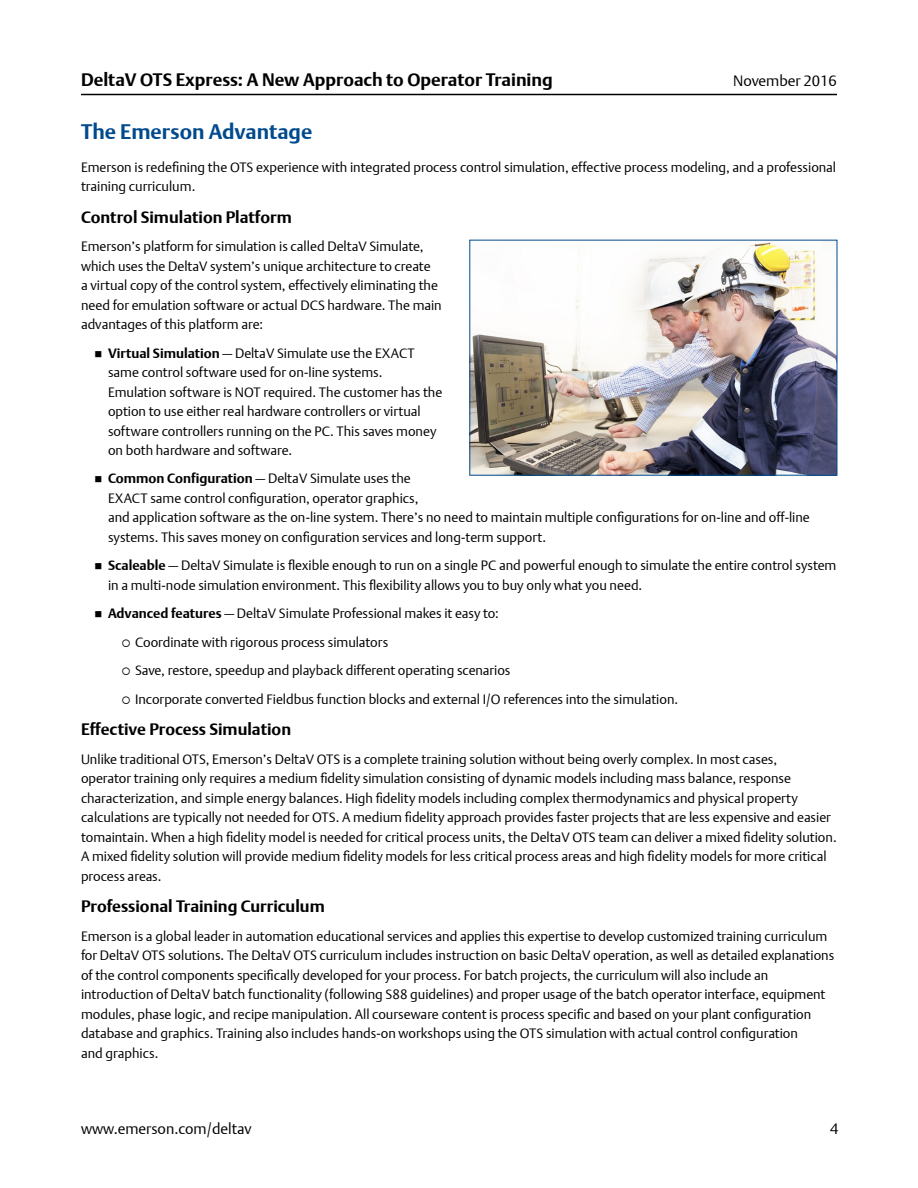
<style>
.page{position:relative;width:918px;height:1188px;background:#fff}
.page>*{position:absolute;margin:0;border:0;box-sizing:border-box;transform-origin:0 0}
.WP_-_Subhead_1{font:700 21px "DTL Argo T";color:#004a8d}
.t1{font:700 18px "DTL Argo T";color:#000}
.WP_-__Body_Text{font:700 16.5px "DTL Argo T";color:#000}
.WP_-_Subhead_2{font:700 16.5px "DTL Argo T";color:#000}
.t2{font:15px "DTL Argo T Light";color:#000}
.WP_-__Body_Text-2{font:13.5px/19.5px "DTL Argo T Light";color:#000}
.Body_Text_Bullets{font:13.5px "DTL Argo T Light";color:#000}
.s1{font-family:"DTL Argo T";font-weight:700}
</style>
<div class="page">
<hr style="left:81px;top:94px;width:756px;height:1px;background:#000">
<img style="left:471px;top:242px;width:364px;height:232px">
<div style="left:469px;top:240px;width:368px;height:236px;border:1px solid #004a8d"></div>
<h2 class="t1" style="left:81px;top:69px;width:473px">DeltaV OTS Express: A New Approach to Operator Training</h2>
<p class="t2" style="left:733px;top:72px;width:105px">November 2016</p>
<p class="WP_-_Subhead_1" style="left:81px;top:119px;width:233px">The Emerson Advantage</p>
<p class="WP_-__Body_Text-2" style="left:81px;top:157px;width:757px">Emerson is redefining the OTS experience with integrated process control simulation, effective process modeling, and a professional training curriculum.</p>
<p class="WP_-__Body_Text" style="left:81px;top:207px;width:212px">Control Simulation Platform</p>
<p class="WP_-__Body_Text-2" style="left:81px;top:236px;width:362px">Emerson’s platform for simulation is called DeltaV Simulate, which uses the DeltaV system’s unique architecture to create<br>a virtual copy of the control system, effectively eliminating the need for emulation software or actual DCS hardware. The main advantages of this platform are:</p>
<p class="WP_-__Body_Text-2" style="left:108px;top:343px;width:336px"><span class="s1">Virtual Simulation</span> — DeltaV Simulate use the EXACT same control software used for on-line systems.<br>Emulation software is NOT required. The customer has the option to use either real hardware controllers or virtual software controllers running on the PC. This saves money on both hardware and software.</p>
<p class="WP_-__Body_Text-2" style="left:108px;top:469px;width:703px"><span class="s1">Common Configuration</span> — DeltaV Simulate uses the<br>EXACT same control configuration, operator graphics,<br>and application software as the on-line system. There’s no need to maintain multiple configurations for on-line and off-line systems. This saves money on configuration services and long-term support.</p>
<p class="WP_-__Body_Text-2" style="left:108px;top:556px;width:730px"><span class="s1">Scaleable</span> — DeltaV Simulate is flexible enough to run on a single PC and powerful enough to simulate the entire control system in a multi-node simulation environment. This flexibility allows you to buy only what you need.</p>
<p class="WP_-__Body_Text-2" style="left:108px;top:604px;width:392px"><span class="s1">Advanced features</span> — DeltaV Simulate Professional makes it easy to:</p>
<p class="Body_Text_Bullets" style="left:122px;top:634px;width:268px">○ Coordinate with rigorous process simulators</p>
<p class="Body_Text_Bullets" style="left:122px;top:662px;width:390px">○ Save, restore, speedup and playback different operating scenarios</p>
<p class="Body_Text_Bullets" style="left:122px;top:691px;width:558px">○ Incorporate converted Fieldbus function blocks and external I/O references into the simulation.</p>
<p class="WP_-_Subhead_2" style="left:81px;top:720px;width:212px">Effective Process Simulation</p>
<p class="WP_-__Body_Text-2" style="left:81px;top:749px;width:757px">Unlike traditional OTS, Emerson’s DeltaV OTS is a complete training solution without being overly complex. In most cases,<br>operator training only requires a medium fidelity simulation consisting of dynamic models including mass balance, response characterization, and simple energy balances. High fidelity models including complex thermodynamics and physical property calculations are typically not needed for OTS. A medium fidelity approach provides faster projects that are less expensive and easier tomaintain. When a high fidelity model is needed for critical process units, the DeltaV OTS team can deliver a mixed fidelity solution.<br>A mixed fidelity solution will provide medium fidelity models for less critical process areas and high fidelity models for more critical process areas.</p>
<p class="WP_-__Body_Text" style="left:81px;top:897px;width:245px">Professional Training Curriculum</p>
<p class="WP_-__Body_Text-2" style="left:81px;top:926px;width:755px">Emerson is a global leader in automation educational services and applies this expertise to develop customized training curriculum for DeltaV OTS solutions. The DeltaV OTS curriculum includes instruction on basic DeltaV operation, as well as detailed explanations of the control components specifically developed for your process. For batch projects, the curriculum will also include an introduction of DeltaV batch functionality (following S88 guidelines) and proper usage of the batch operator interface, equipment modules, phase logic, and recipe manipulation. All courseware content is process specific and based on your plant configuration database and graphics. Training also includes hands-on workshops using the OTS simulation with actual control configuration<br>and graphics.</p>
<p class="t2" style="left:81px;top:1120px;width:172px">www.emerson.com/deltav</p>
<p class="t2" style="left:830px;top:1120px;width:10px">4</p>
</div>
